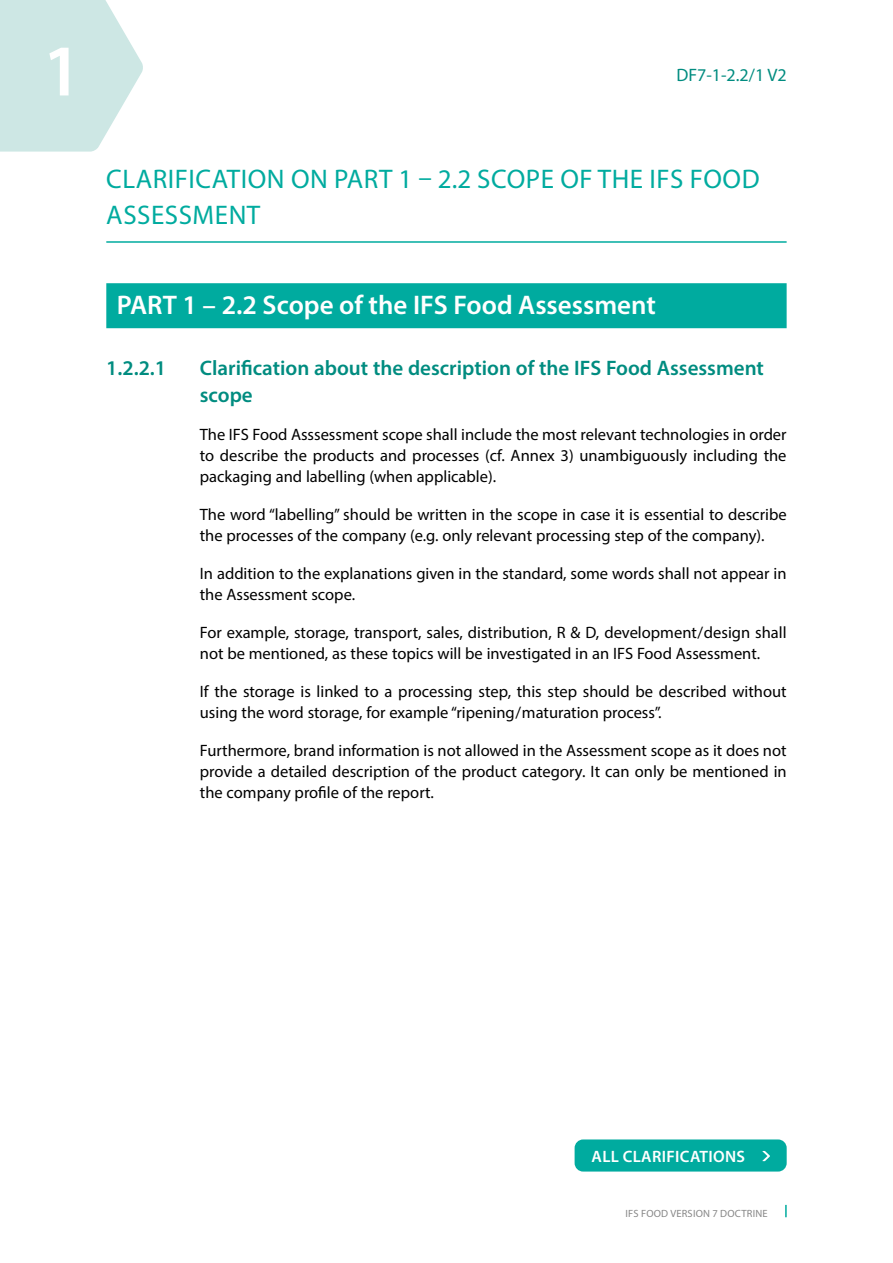
<style>
.page{position:relative;width:893px;height:1263px;background:#fff}
.page>*{position:absolute;margin:0;border:0;box-sizing:border-box;transform-origin:0 0}
.t1{font:600 73.5px "Myriad Pro";color:#fff}
.t2{font:27px/36px "Myriad Pro";letter-spacing:.02em;color:#00ab9f}
.t3{font:600 27px "Myriad Pro";color:#fff}
.t4{font:600 21px/27px "Myriad Pro";color:#008c80}
.t5{font:18px "Myriad Pro";color:#008c80}
.t6{font:16.5px/21px "Myriad Pro";color:#000}
.t7{font:600 16.5px "Myriad Pro";letter-spacing:.02em;color:#fff}
.t8{font:10.5px "Myriad Pro";letter-spacing:.02em;color:#878787}
</style>
<div class="page">
<svg style="left:0;top:0;width:143px;height:152px;background:#d4eae7"></svg>
<svg style="left:785px;top:1205px;width:2px;height:12px"></svg>
<div style="left:575px;top:1139px;width:212px;height:32px;background:#00ab9f;border-radius:9px"></div>
<svg style="left:762px;top:1151px;width:8px;height:10px"></svg>
<hr style="left:106px;top:241px;width:681px;height:2px;background:#00ab9f">
<div style="left:106px;top:283px;width:681px;height:45px;background:#00ab9f"></div>
<h1 class="t1" style="left:42px;top:24px;width:41px">1</h1>
<p class="t5" style="left:676px;top:64px;width:112px">DF7-1-2.2/1 V2</p>
<h2 class="t2" style="left:106px;top:161px;width:655px">CLARIFICATION ON PART 1 – 2.2 SCOPE OF THE IFS FOOD<br>ASSESSMENT</h2>
<h2 class="t3" style="left:117px;top:288px;width:540px">PART 1 – 2.2 Scope of the IFS Food Assessment</h2>
<p class="t4" style="left:106px;top:354px;width:61px">1.2.2.1</p>
<p class="t4" style="left:200px;top:354px;width:566px">Clarification about the description of the IFS Food Assessment scope</p>
<p class="t6" style="left:200px;top:424px;width:588px;text-align:justify">The IFS Food Asssessment scope shall include the most relevant technologies in order to describe the products and processes (cf. Annex 3) unambiguously including the packaging and labelling (when applicable).</p>
<p class="t6" style="left:200px;top:504px;width:588px">The word “labelling” should be written in the scope in case it is essential to describe the processes of the company (e.g. only relevant processing step of the company).</p>
<p class="t6" style="left:200px;top:563px;width:588px">In addition to the explanations given in the standard, some words shall not appear in the Assessment scope.</p>
<p class="t6" style="left:200px;top:622px;width:588px">For example, storage, transport, sales, distribution, R &amp; D, development/design shall not be mentioned, as these topics will be investigated in an IFS Food Assessment.</p>
<p class="t6" style="left:200px;top:681px;width:588px">If the storage is linked to a processing step, this step should be described without using the word storage, for example “ripening/maturation process”.</p>
<p class="t6" style="left:200px;top:740px;width:588px;text-align:justify">Furthermore, brand information is not allowed in the Assessment scope as it does not provide a detailed description of the product category. It can only be mentioned in the company profile of the report.</p>
<p class="t7" style="left:591px;top:1146px;width:155px">ALL CLARIFICATIONS</p>
<p class="t8" style="left:625px;top:1207px;width:144px">IFS FOOD VERSION 7 DOCTRINE</p>
</div>
